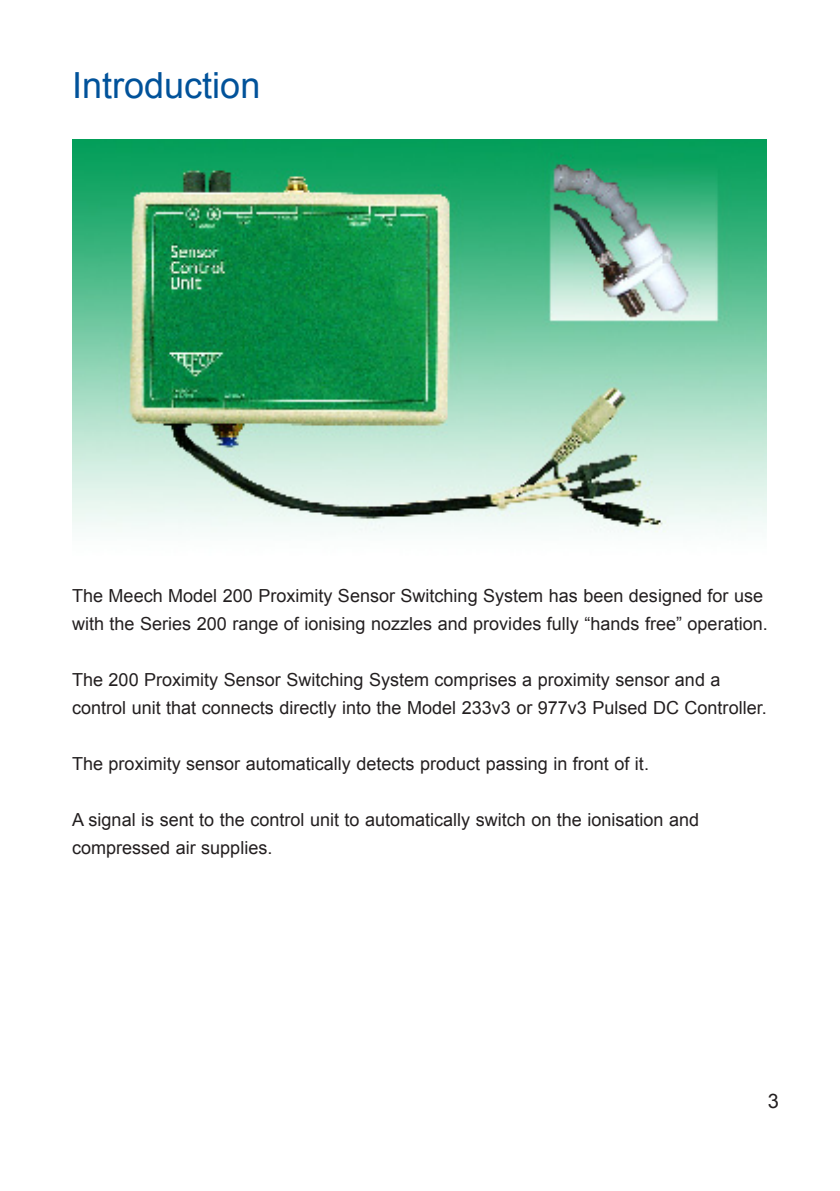
<style>
.page{position:relative;width:840px;height:1191px;background:#fff}
.page>*{position:absolute;margin:0;border:0;box-sizing:border-box;transform-origin:0 0}
.Heading1{font:36px "Arial";color:#01529a}
.t1{font:20px "Arial";color:#231f20}
.Body_Copy{font:18px/28px "Arial";color:#231f20}
</style>
<div class="page">
<img style="left:72px;top:139px;width:694px;height:393px">
<p class="Heading1" style="left:72px;top:62px;width:190px">Introduction</p>
<p class="Body_Copy" style="left:72px;top:582px;width:696px">The Meech Model 200 Proximity Sensor Switching System has been designed for use with the Series 200 range of ionising nozzles and provides fully “hands free” operation.</p>
<p class="Body_Copy" style="left:72px;top:666px;width:695px">The 200 Proximity Sensor Switching System comprises a proximity sensor and a control unit that connects directly into the Model 233v3 or 977v3 Pulsed DC Controller.</p>
<p class="Body_Copy" style="left:72px;top:750px;width:578px">The proximity sensor automatically detects product passing in front of it.</p>
<p class="Body_Copy" style="left:72px;top:806px;width:628px">A signal is sent to the control unit to automatically switch on the ionisation and compressed air supplies.</p>
<p class="t1" style="left:767px;top:1087px;width:13px">3</p>
</div>
